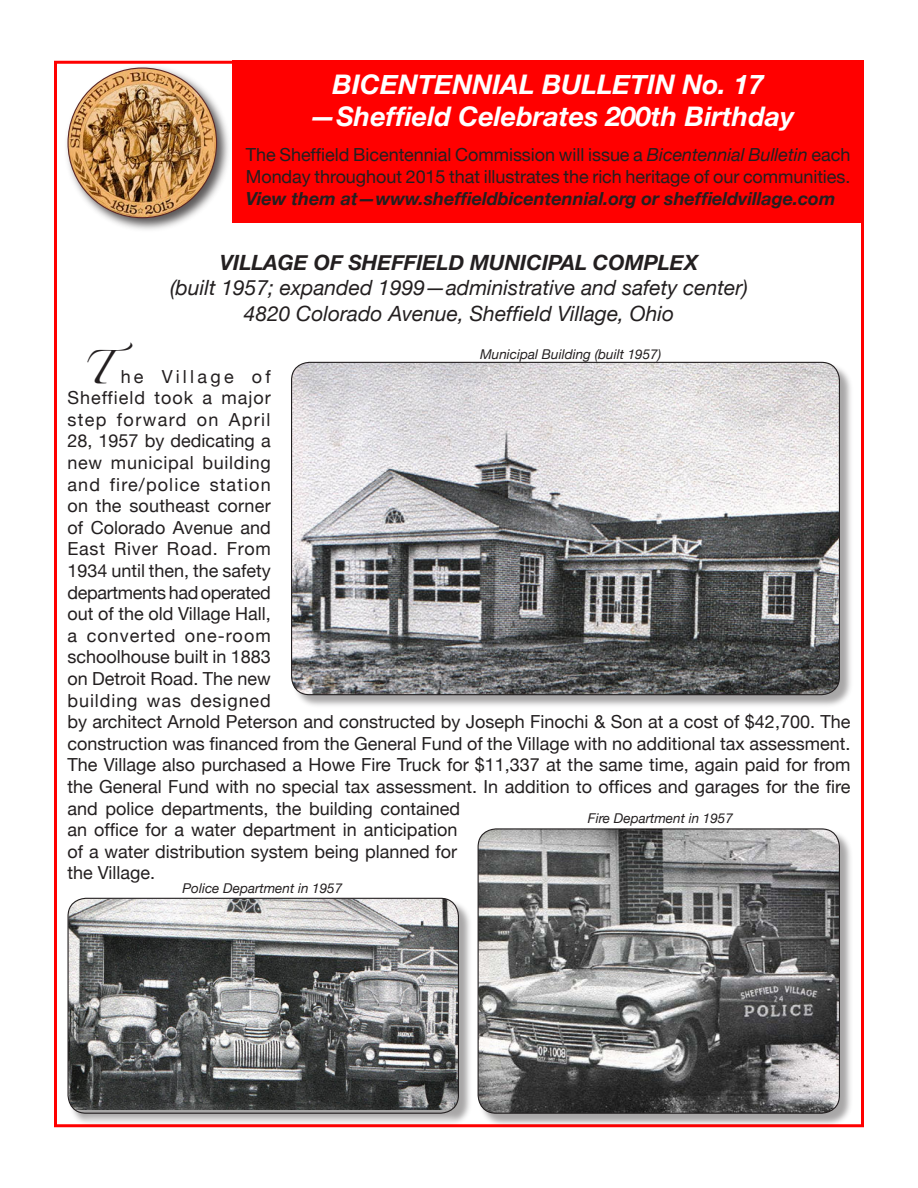
<style>
.page{position:relative;width:918px;height:1188px;background:#fff}
.page>*{position:absolute;margin:0;border:0;box-sizing:border-box;transform-origin:0 0}
.Bulletin_TITLE{font:italic 700 27px/32.4px "Helvetica Neue";color:#fff;text-align:center}
.Bulletin_Subtitle{font:italic 21px/25.2px "Helvetica Neue";color:#231f20;text-align:center}
.Bulletin_Text{font:18px/21.6px "Helvetica Neue";color:#231f20;text-align:justify}
.Bulletin_Figure_Capt{font:italic 13.5px "Helvetica Neue";color:#231f20}
.s1{font-style:italic}
.s2{font-weight:700;font-style:italic}
.s3{font-weight:700}
.s4{font-family:"Zapfino";font-size:30px}
</style>
<div class="page">
<div style="left:232px;top:61px;width:632px;height:162px;background:#f00"></div>
<div style="left:64px;top:64px;width:168px;height:168px;background:#231f20;opacity:.75"></div>
<img style="left:68px;top:68px;width:149px;height:150px;border-radius:50%">
<div style="left:291px;top:362px;width:564px;height:348px;background:#231f20;opacity:.4"></div>
<img style="left:292px;top:362px;width:547px;height:333px;border-radius:18px">
<div style="left:68px;top:898px;width:405px;height:230px;background:#231f20;opacity:.4"></div>
<img style="left:68px;top:898px;width:390px;height:212px">
<div style="left:68px;top:898px;width:391px;height:216px;border:1px solid #231f20;border-radius:18px"></div>
<div style="left:478px;top:829px;width:376px;height:299px;background:#231f20;opacity:.4"></div>
<img style="left:478px;top:829px;width:361px;height:284px;border-radius:18px">
<div style="left:478px;top:828px;width:362px;height:286px;border:1px solid #231f20;border-radius:18px"></div>
<p class="Bulletin_TITLE" style="left:309px;top:67px;width:487px">BICENTENNIAL BULLETIN No. 17 —Sheffield Celebrates 200th Birthday</p>
<p class="Bulletin_Text" style="left:246px;top:144px;width:606px">The Sheffield Bicentennial Commission will issue a <span class="s1">Bicentennial Bulletin</span> each Monday throughout 2015 that illustrates the rich heritage of our communities.<br><span class="s2">View them at—www.sheffieldbicentennial.org or sheffieldvillage.com</span></p>
<p class="Bulletin_Subtitle" style="left:170px;top:250px;width:579px"><span class="s3">VILLAGE OF SHEFFIELD MUNICIPAL COMPLEX<br></span>(built 1957; expanded 1999—administrative and safety center)</p>
<p class="Bulletin_Subtitle" style="left:244px;top:300px;width:432px">4820 Colorado Avenue, Sheffield Village, Ohio</p>
<p class="Bulletin_Figure_Capt" style="left:480px;top:346px;width:183px">Municipal Building (built 1957)</p>
<p class="Bulletin_Text" style="left:67px;top:365px;width:785px;text-align:left;text-indent:14px"><span class="s4">T</span>he Village of<br>Sheffield took a major<br>step forward on April<br>28, 1957 by dedicating a<br>new municipal building<br>and fire/police station<br>on the southeast corner<br>of Colorado Avenue and<br>East River Road. From<br>1934 until then, the safety<br>departments had operated<br>out of the old Village Hall,<br>a converted one-room<br>schoolhouse built in 1883<br>on Detroit Road. The new<br>building was designed<br>by architect Arnold Peterson and constructed by Joseph Finochi &amp; Son at a cost of $42,700. The construction was financed from the General Fund of the Village with no additional tax assessment.<br>The Village also purchased a Howe Fire Truck for $11,337 at the same time, again paid for from the General Fund with no special tax assessment. In addition to offices and garages for the fire and police departments, the building contained<br>an office for a water department in anticipation<br>of a water distribution system being planned for<br>the Village.</p>
<p class="Bulletin_Figure_Capt" style="left:588px;top:810px;width:147px">Fire Department in 1957</p>
<p class="Bulletin_Figure_Capt" style="left:183px;top:880px;width:161px">Police Department in 1957</p>
</div>
